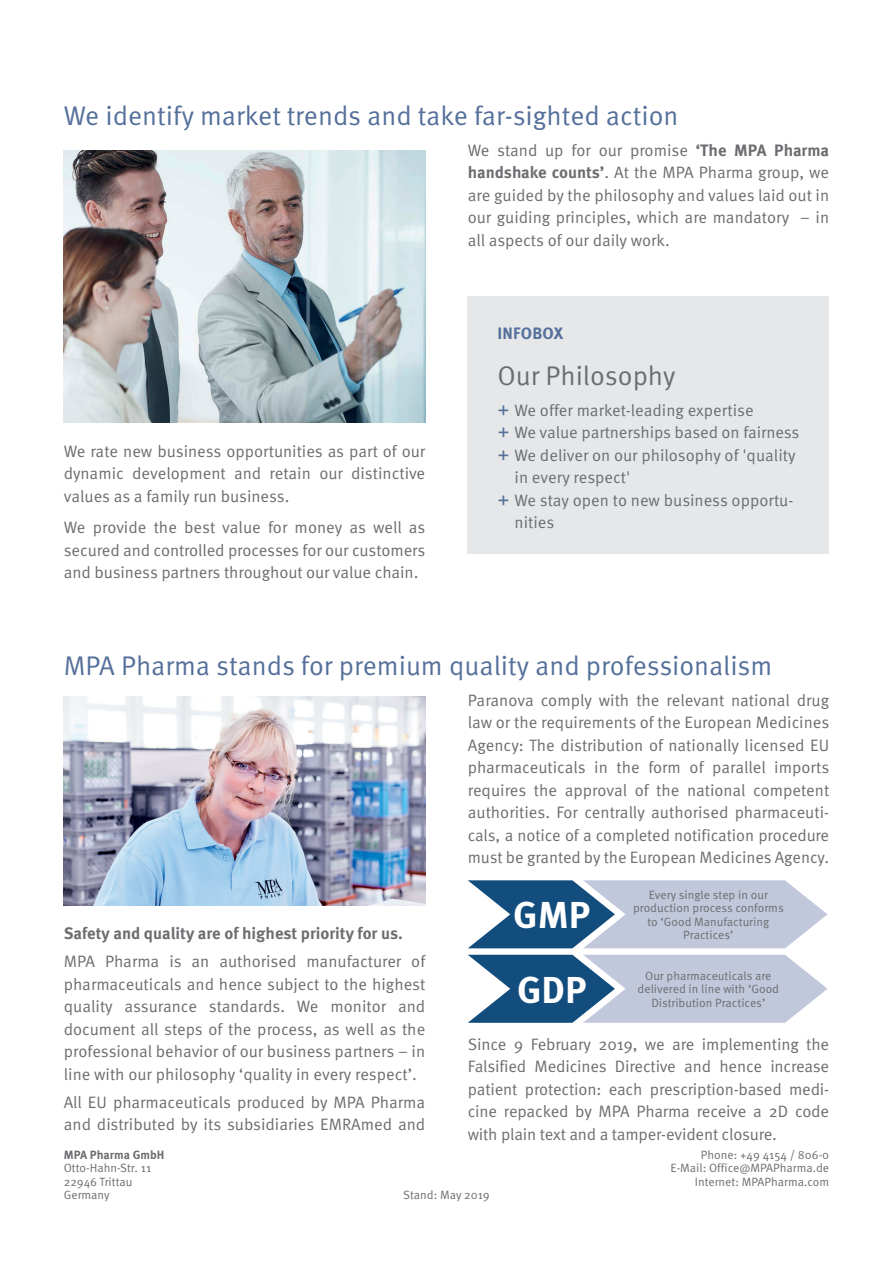
<style>
.page{position:relative;width:893px;height:1263px;background:#fff}
.page>*{position:absolute;margin:0;border:0;box-sizing:border-box;transform-origin:0 0}
.t1{font:700 37.5px "Meta OT";color:#fff}
.t2{font:27px "Meta OT Norm";color:#55709b}
.t3{font:27px "Meta OT Norm";color:#6c6d70}
.t4{font:16.5px/22.5px "Meta OT Norm";letter-spacing:-.005em;color:#6c6d70;text-align:justify}
.t5{font:700 16.5px "Meta OT";color:#6c6d70}
.t6{font:700 16.5px "Meta OT";letter-spacing:.01em;color:#55709b}
.t7{font:12px/13.5px "Meta OT Norm";color:#6c6d70;text-align:center}
.t8{font:700 12px "Meta OT";color:#6c6d70}
.s1{font-family:"Meta OT";font-weight:700}
.s2{font-size:22.5px;color:#55709b}
</style>
<div class="page">
<img style="left:64px;top:150px;width:361px;height:272px">
<div style="left:468px;top:297px;width:361px;height:257px;background:#e6e7e9"></div>
<img style="left:64px;top:697px;width:361px;height:208px">
<svg style="left:468px;top:880px;width:359px;height:68px;background:#97acc5"></svg>
<svg style="left:468px;top:955px;width:359px;height:68px;background:#97acc5"></svg>
<h2 class="t2" style="left:64px;top:99px;width:616px">We identify market trends and take far-sighted action</h2>
<p class="t4" style="left:64px;top:440px;width:363px">We rate new business opportunities as part of our dynamic development and retain our distinctive values as a family run business.</p>
<p class="t4" style="left:64px;top:516px;width:363px">We provide the best value for money as well as secured and controlled processes for our customers and business partners throughout our value chain.</p>
<p class="t4" style="left:468px;top:139px;width:363px">We stand up for our promise <span class="s1">‘The MPA Pharma handshake counts’</span>. At the MPA Pharma group, we are guided by the philosophy and values laid out in our guiding principles, which are mandatory – in all aspects of our daily work.</p>
<p class="t6" style="left:498px;top:323px;width:67px">INFOBOX</p>
<h2 class="t3" style="left:497px;top:359px;width:179px">Our Philosophy</h2>
<p class="t4" style="left:497px;top:399px;width:258px"><span class="s2">+</span> We offer market-leading expertise</p>
<p class="t4" style="left:497px;top:422px;width:303px"><span class="s2">+</span> We value partnerships based on fairness</p>
<p class="t4" style="left:497px;top:444px;width:300px"><span class="s2">+</span> We deliver on our philosophy of 'quality</p>
<p class="t4" style="left:514px;top:467px;width:118px">in every respect'</p>
<p class="t4" style="left:497px;top:489px;width:297px"><span class="s2">+</span> We stay open to new business opportu-</p>
<p class="t4" style="left:514px;top:512px;width:41px">nities</p>
<h2 class="t2" style="left:64px;top:649px;width:710px">MPA Pharma stands for premium quality and professionalism</h2>
<p class="t5" style="left:64px;top:923px;width:341px">Safety and quality are of highest priority for us.</p>
<p class="t4" style="left:64px;top:950px;width:363px">MPA Pharma is an authorised manufacturer of pharmaceuticals and hence subject to the highest quality assurance standards. We monitor and document all steps of the process, as well as the professional behavior of our business partners – in line with our philosophy ‘quality in every respect’.</p>
<p class="t4" style="left:64px;top:1091px;width:363px">All EU pharmaceuticals produced by MPA Pharma and distributed by its subsidiaries EMRAmed and</p>
<p class="t4" style="left:468px;top:689px;width:363px">Paranova comply with the relevant national drug law or the requirements of the European Medicines Agency: The distribution of nationally licensed EU pharmaceuticals in the form of parallel imports requires the approval of the national competent authorities. For centrally authorised pharmaceuti&shy;cals, a notice of a completed notification procedure must be granted by the European Medicines Agency.</p>
<p class="t7" style="left:633px;top:888px;width:152px">Every single step in our production process conforms to ‘Good Manufacturing</p>
<h1 class="t1" style="left:513px;top:892px;width:79px">GMP</h1>
<p class="t7" style="left:683px;top:928px;width:52px">Practices’</p>
<h1 class="t1" style="left:517px;top:966px;width:71px">GDP</h1>
<p class="t7" style="left:638px;top:969px;width:143px">Our pharmaceuticals are delivered in line with ‘Good<br>Distribution Practices’</p>
<p class="t4" style="left:468px;top:1033px;width:363px">Since 9 February 2019, we are implementing the Falsified Medicines Directive and hence increase patient protection: each prescription-based medi&shy;cine repacked by MPA Pharma receive a 2D code with plain text and a tamper-evident closure.</p>
<p class="t8" style="left:64px;top:1147px;width:102px">MPA Pharma GmbH</p>
<p class="t7" style="left:701px;top:1148px;width:130px">Phone: +49 4154 / 806-0</p>
<p class="t7" style="left:64px;top:1161px;width:89px">Otto-Hahn-Str. 11</p>
<p class="t7" style="left:670px;top:1161px;width:160px">E-Mail: Office@MPAPharma.de</p>
<p class="t7" style="left:64px;top:1175px;width:70px">22946 Trittau</p>
<p class="t7" style="left:695px;top:1175px;width:136px">Internet: MPAPharma.com</p>
<p class="t7" style="left:64px;top:1188px;width:47px">Germany</p>
<p class="t7" style="left:403px;top:1188px;width:88px">Stand: May 2019</p>
</div>
